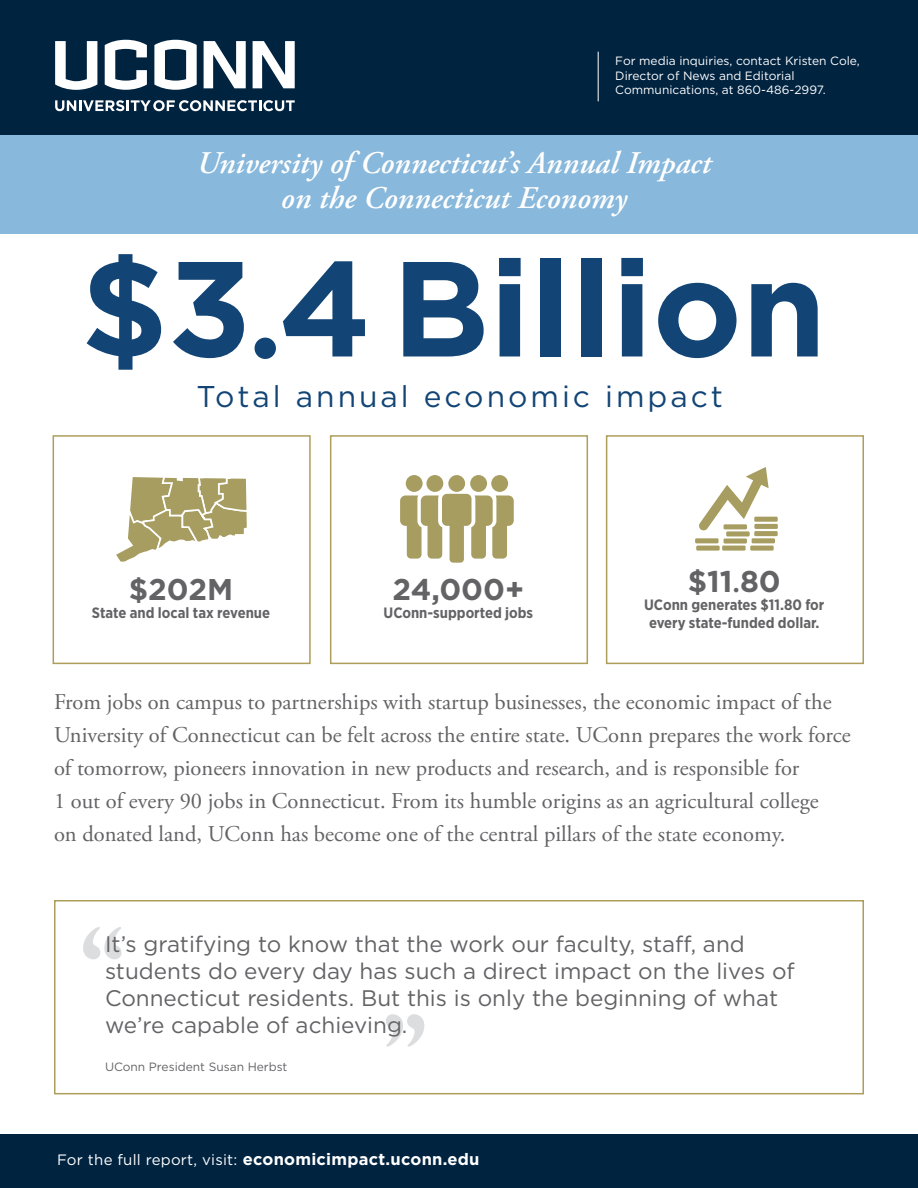
<style>
.page{position:relative;width:918px;height:1188px;background:#fff}
.page>*{position:absolute;margin:0;border:0;box-sizing:border-box;transform-origin:0 0}
.t1{font:700 135px "Gotham";color:#124575}
.t2{font:700 112.5px "Adobe Caslon Pro";color:#dcdddf}
.t3{font:italic 600 31.5px/34.5px "Adobe Garamond Pro";color:#fff;text-align:center}
.t4{font:30px "Gotham";letter-spacing:.1em;color:#124575}
.t5{font:700 30px "Gotham";color:#636366}
.t6{font:22.5px/33px "Adobe Garamond Pro";color:#636366}
.t7{font:22.5px/27px "Gotham";color:#636366}
.t8{font:700 16.5px "Gotham";letter-spacing:.015em;color:#fff}
.t9{font:700 15px/18px "Gotham Narrow";color:#636366;text-align:center}
.t10{font:12px/14.4px "Gotham";color:#fff}
.t11{font:12px "Gotham";color:#636366}
.s1{font-family:"Minion Pro"}
.s2{font-weight:400;font-size:15px}
</style>
<div class="page">
<div style="left:54px;top:900px;width:810px;height:194px;background:#fff;border:2px solid #ad9e5c"></div>
<div style="left:0;top:0;width:918px;height:139px;background:#002340"></div>
<svg style="left:55px;top:100px;width:240px;height:11px"></svg>
<svg style="left:55px;top:41px;width:42px;height:49px"></svg>
<svg style="left:105px;top:40px;width:42px;height:50px"></svg>
<svg style="left:154px;top:40px;width:43px;height:50px"></svg>
<svg style="left:204px;top:41px;width:42px;height:47px"></svg>
<svg style="left:253px;top:41px;width:42px;height:47px"></svg>
<div style="left:53px;top:435px;width:258px;height:229px;background:#fff;border:2px solid #ad9e5c"></div>
<svg style="left:116px;top:477px;width:131px;height:85px"></svg>
<div style="left:330px;top:435px;width:258px;height:229px;background:#fff;border:2px solid #ad9e5c"></div>
<div style="left:470px;top:475px;width:17px;height:17px;background:#a79d61;border-radius:50%"></div>
<div style="left:491px;top:475px;width:17px;height:17px;background:#a79d61;border-radius:50%"></div>
<div style="left:426px;top:475px;width:17px;height:17px;background:#a79d61;border-radius:50%"></div>
<div style="left:406px;top:475px;width:17px;height:17px;background:#a79d61;border-radius:50%"></div>
<div style="left:448px;top:475px;width:17px;height:17px;background:#a79d61;border-radius:50%"></div>
<svg style="left:400px;top:494px;width:114px;height:69px"></svg>
<div style="left:606px;top:435px;width:258px;height:229px;background:#fff;border:2px solid #ad9e5c"></div>
<svg style="left:695px;top:467px;width:83px;height:84px"></svg>
<div style="left:255px;top:338px;width:21px;height:21px;background:#124575;border-radius:50%"></div>
<div style="left:0;top:1134px;width:918px;height:54px;background:#002340"></div>
<hr style="left:598px;top:52px;width:1px;height:49px;background:#fff">
<div style="left:0;top:135px;width:918px;height:98px;background:#88b8db"></div>
<p class="t10" style="left:615px;top:54px;width:246px">For media inquiries, contact Kristen Cole,<br>Director of News and Editorial<br>Communications, at 860-486-2997.</p>
<p class="t3" style="left:197px;top:147px;width:516px">University of Connecticut’s Annual Impact on the Connecticut Economy</p>
<p class="t1" style="left:81px;top:219px;width:747px">$3 4 Billion</p>
<p class="t4" style="left:196px;top:377px;width:528px">Total annual economic impact</p>
<p class="t5" style="left:129px;top:569px;width:106px">$202M</p>
<p class="t9" style="left:92px;top:603px;width:180px">State and local tax revenue</p>
<p class="t5" style="left:392px;top:569px;width:133px">24,000+</p>
<p class="t9" style="left:384px;top:603px;width:151px">UConn-supported jobs</p>
<p class="t5" style="left:688px;top:561px;width:95px">$11<span class="s1">.</span>80</p>
<p class="t9" style="left:644px;top:596px;width:182px">UConn generates $11.80 for every state-funded dollar.</p>
<p class="t6" style="left:54px;top:686px;width:798px">From jobs on campus to partnerships with startup businesses, the economic impact of the University of Connecticut can be felt across the entire state. UConn prepares the work force of tomorrow, pioneers innovation in new products and research, and is responsible for<br>1 out of every 90 jobs in Connecticut. From its humble origins as an agricultural college<br>on donated land, UConn has become one of the central pillars of the state economy.</p>
<p class="t2" style="left:80px;top:904px;width:46px">“</p>
<p class="t7" style="left:105px;top:930px;width:691px">It’s gratifying to know that the work our faculty, staff, and students do every day has such a direct impact on the lives of Connecticut residents. But this is only the beginning of what we’re capable of achieving.</p>
<p class="t11" style="left:105px;top:1059px;width:184px">UConn President Susan Herbst</p>
<p class="t2" style="left:382px;top:991px;width:46px">”</p>
<p class="t8" style="left:57px;top:1149px;width:424px"><span class="s2">For the full report, visit:</span> economicimpact.uconn.edu</p>
</div>
